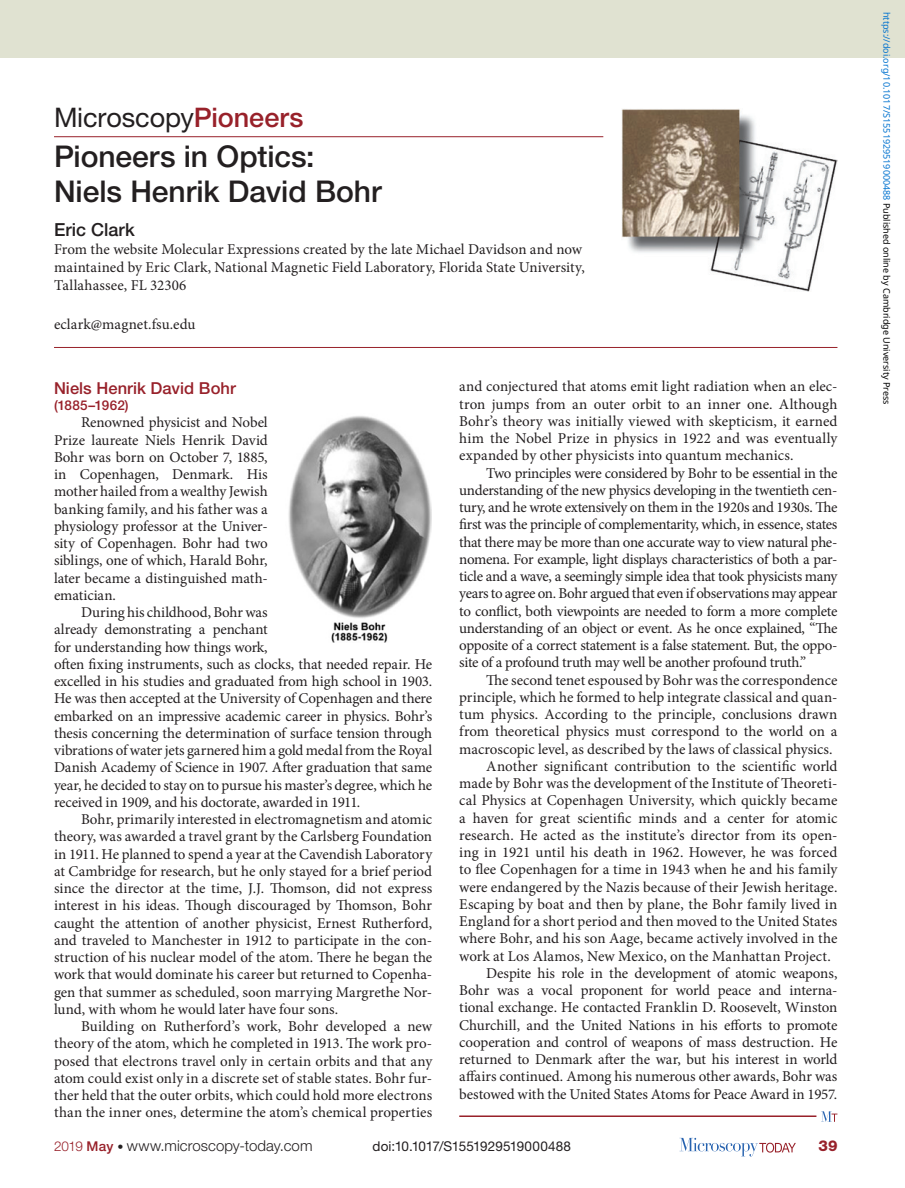
<style>
.page{position:relative;width:905px;height:1188px;background:#fff}
.page>*{position:absolute;margin:0;border:0;box-sizing:border-box;transform-origin:0 0}
.t1{font:500 30px/34.5px "Helvetica Neue LT Std";letter-spacing:-.005em;color:#231f20}
.t2{font:27px "Helvetica Neue LT Std";letter-spacing:-.005em;color:#231f20}
.t3{font:500 18px "Helvetica Neue LT Std";color:#231f20}
.t4{font:500 16.5px "Helvetica Neue LT Std";letter-spacing:.005em;color:#98212a}
.t5{font:15px/17.2px "Minion Pro";letter-spacing:-.005em;color:#231f20;text-align:justify}
.t6{font:300 15px "Helvetica Neue LT Std";letter-spacing:.005em;color:#231f20}
.t7{font:800 15px "Helvetica Neue LT Std";color:#98212a}
.t8{font:13.5px "Helvetica Neue LT Std";letter-spacing:.005em;color:#231f20}
.t9{font:500 13.5px "Helvetica Neue LT Std";letter-spacing:.01em;color:#98212a}
.t10{font:9px "Noto Sans";color:#0172cf}
.s1{font-weight:500;color:#98212a}
.s2{font-size:13.5px;color:#98212a}
.s3{font-weight:500;font-size:13.5px;color:#98212a}
.s4{font-size:12px}
.s5{color:#000}
</style>
<div class="page">
<svg style="left:679px;top:1138px;width:116px;height:18px"></svg>
<div style="left:0;top:0;width:904px;height:58px;background:#e0e2d1"></div>
<img style="left:621px;top:109px;width:216px;height:183px">
<hr style="left:54px;top:136px;width:549px;height:1px;background:#98212a">
<hr style="left:54px;top:347px;width:783px;height:1px;background:#98212a">
<hr style="left:459px;top:1115px;width:357px;height:2px;background:#98212a">
<svg style="left:821px;top:1111px;width:16px;height:11px"></svg>
<img style="left:288px;top:416px;width:143px;height:227px">
<h2 class="t2" style="left:54px;top:102px;width:251px">Microscopy<span class="s1">Pioneers</span></h2>
<h1 class="t1" style="left:54px;top:139px;width:329px">Pioneers in Optics:<br>Niels Henrik David Bohr</h1>
<p class="t3" style="left:54px;top:219px;width:82px">Eric Clark</p>
<p class="t5" style="left:54px;top:240px;width:532px;line-height:18px;text-align:left">From the website Molecular Expressions created by the late Michael Davidson and now maintained by Eric Clark, National Magnetic Field Laboratory, Florida State University,<br>Tallahassee, FL 32306</p>
<p class="t5" style="left:54px;top:316px;width:143px">eclark@magnet.fsu.edu</p>
<p class="t4" style="left:54px;top:378px;width:183px">Niels Henrik David Bohr</p>
<p class="t9" style="left:54px;top:397px;width:76px">(1885–1962)</p>
<p class="t5" style="left:54px;top:414px;width:215px;text-indent:27px">Renowned physicist and Nobel Prize laureate Niels Henrik David Bohr was born on October 7, 1885, in Copenhagen, Denmark. His mother hailed from a wealthy Jewish banking family, and his father was a physiology professor at the Univer&shy;sity of Copenhagen. Bohr had two siblings, one of which, Harald Bohr, later became a distinguished math&shy;ematician.</p>
<p class="t5" style="left:54px;top:604px;width:380px;text-align:left;text-indent:27px">During his childhood, Bohr was<br>already demonstrating a penchant<br>for understanding how things work,<br>often fixing instruments, such as clocks, that needed repair. He excelled in his studies and graduated from high school in 1903.<br>He was then accepted at the University of Copenhagen and there embarked on an impressive academic career in physics. Bohr’s thesis concerning the determination of surface tension through vibrations of water jets garnered him a gold medal from the Royal Danish Academy of Science in 1907. After graduation that same year, he decided to stay on to pursue his master’s degree, which he received in 1909, and his doctorate, awarded in 1911.</p>
<p class="t5" style="left:54px;top:811px;width:380px;text-indent:27px">Bohr, primarily interested in electromagnetism and atomic theory, was awarded a travel grant by the Carlsberg Foundation in 1911. He planned to spend a year at the Cavendish Laboratory at Cambridge for research, but he only stayed for a brief period since the director at the time, J.J. Thomson, did not express interest in his ideas. Though discouraged by Thomson, Bohr caught the attention of another physicist, Ernest Rutherford, and traveled to Manchester in 1912 to participate in the con&shy;struction of his nuclear model of the atom. There he began the work that would dominate his career but returned to Copenha&shy;gen that summer as scheduled, soon marrying Margrethe Nor&shy;lund, with whom he would later have four sons.</p>
<p class="t5" style="left:54px;top:1018px;width:380px;text-indent:27px">Building on Rutherford’s work, Bohr developed a new theory of the atom, which he completed in 1913. The work pro&shy;posed that electrons travel only in certain orbits and that any atom could exist only in a discrete set of stable states. Bohr fur&shy;ther held that the outer orbits, which could hold more electrons than the inner ones, determine the atom’s chemical properties</p>
<p class="t5" style="left:459px;top:378px;width:380px">and conjectured that atoms emit light radiation when an elec&shy;tron jumps from an outer orbit to an inner one. Although Bohr’s theory was initially viewed with skepticism, it earned him the Nobel Prize in physics in 1922 and was eventually expanded by other physicists into quantum mechanics.</p>
<p class="t5" style="left:459px;top:464px;width:380px;text-indent:27px">Two principles were considered by Bohr to be essential in the understanding of the new physics developing in the twentieth cen&shy;tury, and he wrote extensively on them in the 1920s and 1930s. The first was the principle of complementarity, which, in essence, states that there may be more than one accurate way to view natural phe&shy;nomena. For example, light displays characteristics of both a par&shy;ticle and a wave, a seemingly simple idea that took physicists many years to agree on. Bohr argued that even if observations may appear to conflict, both viewpoints are needed to form a more complete understanding of an object or event. As he once explained, “The opposite of a correct statement is a false statement. But, the oppo&shy;site of a profound truth may well be another profound truth.”</p>
<p class="t5" style="left:486px;top:671px;width:353px">The second tenet espoused by Bohr was the correspondence</p>
<p class="t5" style="left:459px;top:689px;width:379px">principle, which he formed to help integrate classical and quan-</p>
<p class="t5" style="left:459px;top:706px;width:380px">tum physics. According to the principle, conclusions drawn</p>
<p class="t5" style="left:459px;top:723px;width:380px">from theoretical physics must correspond to the world on a</p>
<p class="t5" style="left:459px;top:740px;width:375px">macroscopic level, as described by the laws of classical physics.</p>
<p class="t5" style="left:486px;top:758px;width:353px">Another significant contribution to the scientific world</p>
<p class="t5" style="left:459px;top:775px;width:379px">made by Bohr was the development of the Institute of Theoreti-</p>
<p class="t5" style="left:459px;top:792px;width:379px">cal Physics at Copenhagen University, which quickly became</p>
<p class="t5" style="left:459px;top:809px;width:380px">a haven for great scientific minds and a center for atomic</p>
<p class="t5" style="left:459px;top:827px;width:379px">research. He acted as the institute’s director from its open-</p>
<p class="t5" style="left:459px;top:844px;width:379px">ing in 1921 until his death in 1962. However, he was forced</p>
<p class="t5" style="left:459px;top:861px;width:380px">to flee Copenhagen for a time in 1943 when he and his family</p>
<p class="t5" style="left:459px;top:878px;width:379px">were endangered by the Nazis because of their Jewish heritage.</p>
<p class="t5" style="left:459px;top:896px;width:380px">Escaping by boat and then by plane, the Bohr family lived in</p>
<p class="t5" style="left:459px;top:913px;width:380px">England for a short period and then moved to the United States</p>
<p class="t5" style="left:459px;top:930px;width:380px">where Bohr, and his son Aage, became actively involved in the</p>
<p class="t5" style="left:459px;top:947px;width:373px">work at Los Alamos, New Mexico, on the Manhattan Project.</p>
<p class="t5" style="left:486px;top:965px;width:352px">Despite his role in the development of atomic weapons,</p>
<p class="t5" style="left:459px;top:982px;width:379px">Bohr was a vocal proponent for world peace and interna-</p>
<p class="t5" style="left:459px;top:999px;width:379px">tional exchange. He contacted Franklin D. Roosevelt, Winston</p>
<p class="t5" style="left:459px;top:1016px;width:380px">Churchill, and the United Nations in his efforts to promote</p>
<p class="t5" style="left:459px;top:1034px;width:379px">cooperation and control of weapons of mass destruction. He</p>
<p class="t5" style="left:459px;top:1051px;width:380px">returned to Denmark after the war, but his interest in world</p>
<p class="t5" style="left:459px;top:1068px;width:380px">affairs continued. Among his numerous other awards, Bohr was</p>
<p class="t5" style="left:459px;top:1085px;width:379px">bestowed with the United States Atoms for Peace Award in 1957.</p>
<p class="t6" style="left:54px;top:1137px;width:260px"><span class="s2">2019</span> <span class="s3">May</span> <span class="s4">•</span> www.microscopy-today.com</p>
<p class="t8" style="left:372px;top:1138px;width:200px">doi:10.1017/S1551929519000488</p>
<p class="t7" style="left:818px;top:1137px;width:21px">39</p>
<p class="t10" style="left:893px;top:12px;width:394px;rotate:90deg">https://doi.org/10.1017/S1551929519000488 <span class="s5">Published online by Cambridge University Press</span></p>
</div>
